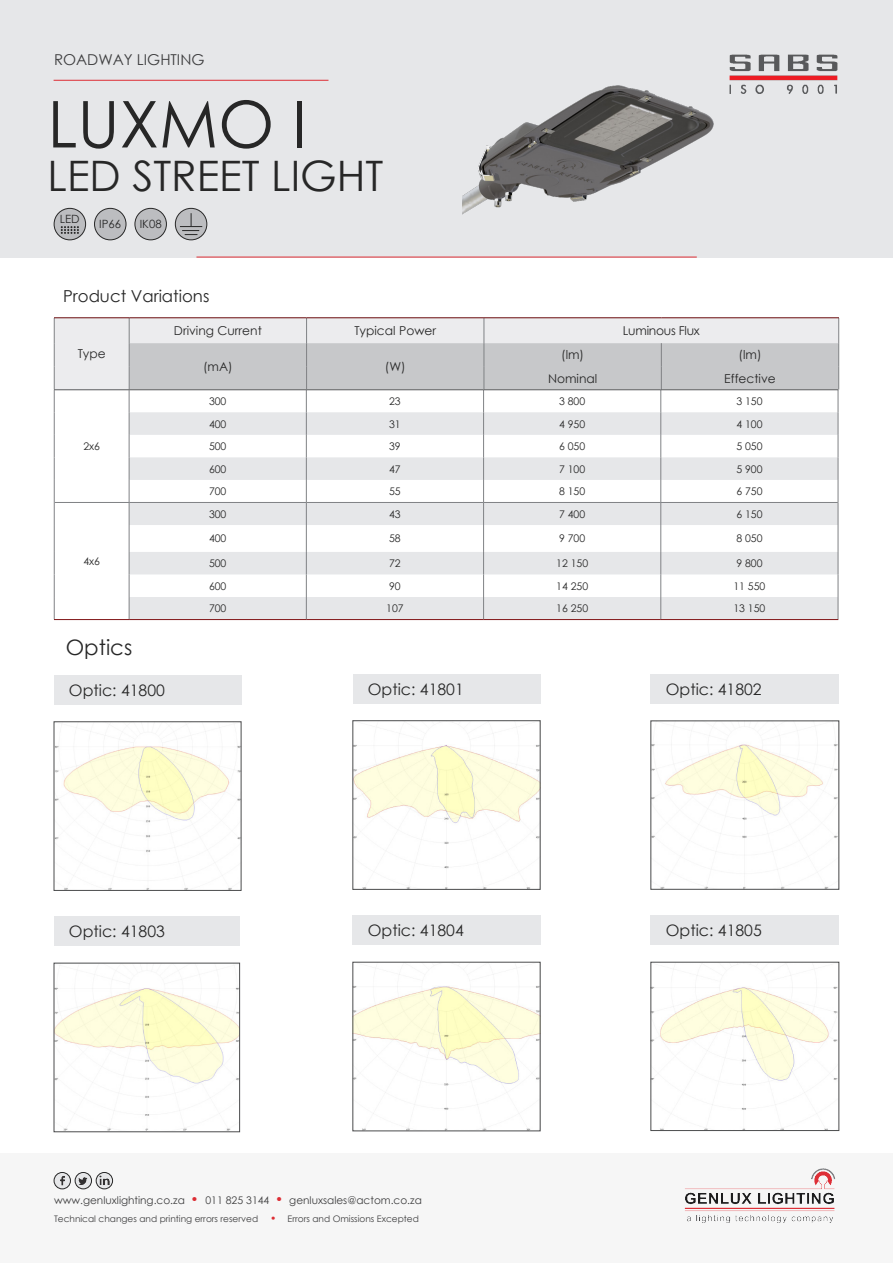
<style>
.page{position:relative;width:893px;height:1263px;background:#fff}
.page>*{position:absolute;margin:0;border:0;box-sizing:border-box;transform-origin:0 0}
.t1{font:64.5px "Century Gothic";color:#272727}
.t2{font:42px "Century Gothic";color:#272727}
.t3{font:21.3px "Century Gothic";color:#272727}
.t4{font:16.5px "Century Gothic";color:#272727}
.t5{font:15.9px "Century Gothic";color:#272727}
.t6{font:15px "Century Gothic";color:#3e3e3f}
.t7{font:12.3px "Century Gothic";color:#272727}
.t8{font:12.3px "Century Gothic";letter-spacing:-.02em;color:#272727}
.t9{font:11.4px "Century Gothic";color:#272727}
.t10{font:10.5px "Century Gothic";color:#272727}
.t11{font:10.5px "Century Gothic";color:#3e3e3f}
.t12{font:9px "Century Gothic";color:#3e3e3f}
.s1{font-size:13.5px;color:#dd2d34}
.s2{font-size:10.5px;color:#dd2d34}
</style>
<div class="page">
<div style="left:0;top:0;width:893px;height:257px;background:#e6e7e9"></div>
<div style="left:0;top:1153px;width:893px;height:110px;background:#f6f6f6"></div>
<div style="left:95px;top:208px;width:31px;height:32px;background:#bcbdc0;border-radius:50%"></div>
<div style="left:94px;top:208px;width:32px;height:32px;border:1px solid #272727;border-radius:50%"></div>
<div style="left:54px;top:208px;width:32px;height:32px;background:#bcbdc0;border-radius:50%"></div>
<div style="left:54px;top:208px;width:32px;height:32px;border:1px solid #272727;border-radius:50%"></div>
<div style="left:135px;top:208px;width:31px;height:32px;background:#bcbdc0;border-radius:50%"></div>
<div style="left:135px;top:208px;width:32px;height:32px;border:1px solid #272727;border-radius:50%"></div>
<svg style="left:61px;top:226px;width:18px;height:8px"></svg>
<svg style="left:175px;top:208px;width:32px;height:32px"></svg>
<div style="left:175px;top:208px;width:32px;height:32px;border:1px solid #272727;border-radius:50%"></div>
<svg style="left:180px;top:213px;width:22px;height:22px"></svg>
<hr style="left:54px;top:80px;width:274px;height:1px;background:#dd2d34">
<div style="left:55px;top:318px;width:74px;height:71px;background:#ececee"></div>
<hr style="left:54px;top:317px;width:75px;height:1px;background:#6b0b0d">
<hr style="left:129px;top:317px;width:178px;height:1px;background:#6b0b0d">
<hr style="left:307px;top:317px;width:177px;height:1px;background:#6b0b0d">
<hr style="left:484px;top:317px;width:177px;height:1px;background:#6b0b0d">
<hr style="left:661px;top:317px;width:178px;height:1px;background:#6b0b0d">
<hr style="left:196px;top:257px;width:501px;height:1px;background:#dd2d34">
<img style="left:729px;top:54px;width:109px;height:40px">
<hr style="left:54px;top:389px;width:75px;height:1px;background:#57585a">
<hr style="left:54px;top:502px;width:75px;height:1px;background:#808285">
<svg style="left:54px;top:318px;width:1px;height:301px"></svg>
<svg style="left:129px;top:318px;width:710px;height:301px"></svg>
<hr style="left:129px;top:619px;width:177px;height:1px;background:#801416">
<hr style="left:306px;top:619px;width:178px;height:1px;background:#801416">
<hr style="left:484px;top:619px;width:177px;height:1px;background:#801416">
<hr style="left:661px;top:619px;width:177px;height:1px;background:#801416">
<hr style="left:54px;top:619px;width:75px;height:1px;background:#801416">
<svg style="left:75px;top:1172px;width:17px;height:17px"></svg>
<div style="left:75px;top:1172px;width:17px;height:17px;border:1px solid #272727;border-radius:50%"></div>
<svg style="left:54px;top:1172px;width:16px;height:17px"></svg>
<div style="left:54px;top:1172px;width:17px;height:17px;border:1px solid #272727;border-radius:50%"></div>
<svg style="left:96px;top:1172px;width:17px;height:17px"></svg>
<div style="left:96px;top:1172px;width:17px;height:17px;border:1px solid #272727;border-radius:50%"></div>
<svg style="left:59px;top:1175px;width:7px;height:11px"></svg>
<svg style="left:98px;top:1175px;width:12px;height:11px"></svg>
<svg style="left:78px;top:1177px;width:10px;height:7px"></svg>
<img style="left:463px;top:85px;width:251px;height:129px">
<img style="left:684px;top:1168px;width:152px;height:54px">
<div style="left:54px;top:917px;width:186px;height:29px;background:#e6e7e9"></div>
<div style="left:54px;top:675px;width:187px;height:29px;background:#e6e7e9"></div>
<div style="left:353px;top:915px;width:187px;height:30px;background:#e6e7e9"></div>
<div style="left:353px;top:674px;width:187px;height:29px;background:#e6e7e9"></div>
<img style="left:355px;top:733px;width:183px;height:154px">
<img style="left:355px;top:974px;width:183px;height:155px">
<img style="left:56px;top:965px;width:182px;height:165px">
<div style="left:54px;top:963px;width:186px;height:169px;border:1px solid #4b4c4d"></div>
<img style="left:56px;top:724px;width:183px;height:152px">
<div style="left:651px;top:915px;width:188px;height:30px;background:#e6e7e9"></div>
<div style="left:651px;top:674px;width:188px;height:29px;background:#e6e7e9"></div>
<img style="left:653px;top:968px;width:184px;height:161px">
<div style="left:651px;top:962px;width:188px;height:169px;border:1px solid #4b4c4d"></div>
<img style="left:653px;top:726px;width:184px;height:161px">
<p class="t6" style="left:54px;top:49px;width:152px">ROADWAY LIGHTING</p>
<p class="t1" style="left:48px;top:79px;width:261px">LUXMO I</p>
<p class="t2" style="left:48px;top:146px;width:337px">LED STREET LIGHT</p>
<p class="t9" style="left:60px;top:211px;width:21px">LED</p>
<p class="t9" style="left:99px;top:216px;width:23px">IP66</p>
<p class="t9" style="left:140px;top:216px;width:23px">IK08</p>
<p class="t4" style="left:63px;top:285px;width:148px">Product Variations</p>
<p class="t7" style="left:78px;top:345px;width:30px">Type</p>
<p class="t10" style="left:83px;top:439px;width:18px">2x6</p>
<p class="t10" style="left:83px;top:554px;width:18px">4x6</p>
<p class="t7" style="left:174px;top:322px;width:89px">Driving Current</p>
<p class="t7" style="left:354px;top:322px;width:83px">Typical Power</p>
<p class="t8" style="left:623px;top:322px;width:78px">Luminous Flux</p>
<p class="t7" style="left:203px;top:358px;width:31px">(mA)</p>
<p class="t7" style="left:385px;top:358px;width:22px">(W)</p>
<p class="t7" style="left:561px;top:346px;width:24px">(lm)</p>
<p class="t7" style="left:738px;top:346px;width:24px">(lm)</p>
<p class="t7" style="left:548px;top:369px;width:51px">Nominal</p>
<p class="t7" style="left:724px;top:369px;width:53px">Effective</p>
<p class="t10" style="left:209px;top:394px;width:19px">300</p>
<p class="t10" style="left:389px;top:394px;width:13px">23</p>
<p class="t10" style="left:559px;top:394px;width:28px">3 800</p>
<p class="t10" style="left:736px;top:394px;width:28px">3 150</p>
<p class="t10" style="left:209px;top:416px;width:19px">400</p>
<p class="t10" style="left:389px;top:416px;width:13px">31</p>
<p class="t10" style="left:559px;top:416px;width:28px">4 950</p>
<p class="t10" style="left:736px;top:416px;width:28px">4 100</p>
<p class="t10" style="left:209px;top:439px;width:19px">500</p>
<p class="t10" style="left:389px;top:439px;width:13px">39</p>
<p class="t10" style="left:559px;top:439px;width:28px">6 050</p>
<p class="t10" style="left:736px;top:439px;width:28px">5 050</p>
<p class="t10" style="left:209px;top:461px;width:19px">600</p>
<p class="t10" style="left:389px;top:461px;width:13px">47</p>
<p class="t10" style="left:559px;top:461px;width:28px">7 100</p>
<p class="t10" style="left:736px;top:461px;width:28px">5 900</p>
<p class="t10" style="left:209px;top:484px;width:19px">700</p>
<p class="t10" style="left:389px;top:484px;width:13px">55</p>
<p class="t10" style="left:559px;top:484px;width:28px">8 150</p>
<p class="t10" style="left:736px;top:484px;width:28px">6 750</p>
<p class="t10" style="left:209px;top:506px;width:19px">300</p>
<p class="t10" style="left:389px;top:506px;width:13px">43</p>
<p class="t10" style="left:559px;top:506px;width:28px">7 400</p>
<p class="t10" style="left:736px;top:506px;width:28px">6 150</p>
<p class="t10" style="left:209px;top:531px;width:19px">400</p>
<p class="t10" style="left:389px;top:531px;width:13px">58</p>
<p class="t10" style="left:559px;top:531px;width:28px">9 700</p>
<p class="t10" style="left:736px;top:531px;width:28px">8 050</p>
<p class="t10" style="left:209px;top:556px;width:19px">500</p>
<p class="t10" style="left:389px;top:556px;width:13px">72</p>
<p class="t10" style="left:556px;top:556px;width:33px">12 150</p>
<p class="t10" style="left:736px;top:556px;width:28px">9 800</p>
<p class="t10" style="left:209px;top:578px;width:19px">600</p>
<p class="t10" style="left:389px;top:578px;width:13px">90</p>
<p class="t10" style="left:556px;top:578px;width:33px">14 250</p>
<p class="t10" style="left:733px;top:578px;width:33px">11 550</p>
<p class="t10" style="left:209px;top:601px;width:19px">700</p>
<p class="t10" style="left:386px;top:601px;width:19px">107</p>
<p class="t10" style="left:556px;top:601px;width:33px">16 250</p>
<p class="t10" style="left:733px;top:601px;width:33px">13 150</p>
<p class="t3" style="left:66px;top:633px;width:68px">Optics</p>
<p class="t5" style="left:69px;top:679px;width:97px">Optic: 41800</p>
<p class="t5" style="left:368px;top:678px;width:97px">Optic: 41801</p>
<p class="t5" style="left:666px;top:678px;width:97px">Optic: 41802</p>
<p class="t5" style="left:69px;top:920px;width:97px">Optic: 41803</p>
<p class="t5" style="left:368px;top:919px;width:97px">Optic: 41804</p>
<p class="t5" style="left:666px;top:919px;width:97px">Optic: 41805</p>
<p class="t11" style="left:54px;top:1193px;width:369px">www.genluxlighting.co.za <span class="s1">•</span> 011 825 3144 <span class="s1">•</span> genluxsales@actom.co.za</p>
<p class="t12" style="left:54px;top:1213px;width:366px">Technical changes and printing errors reserved <span class="s2">•</span> Errors and Omissions Excepted</p>
</div>
